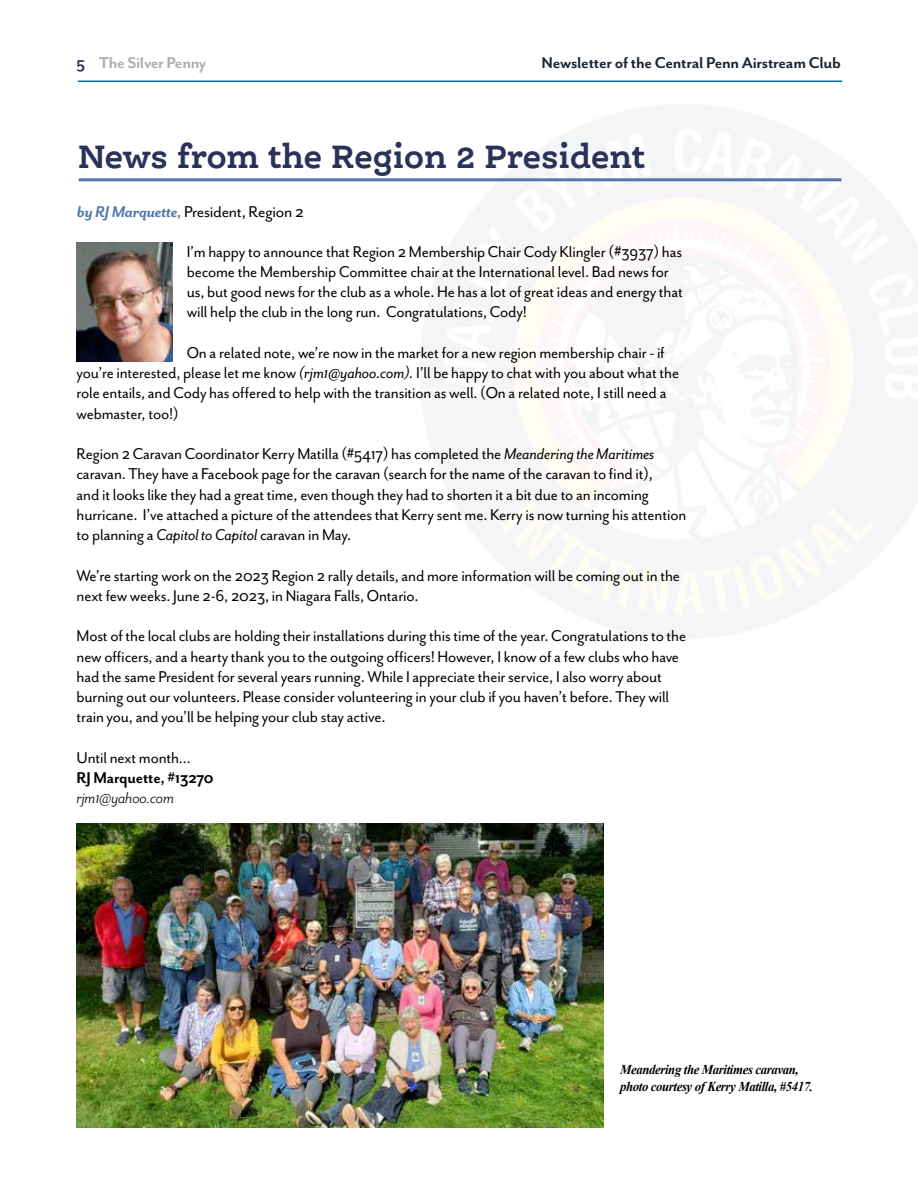
<style>
.page{position:relative;width:918px;height:1188px;background:#fff}
.page>*{position:absolute;margin:0;border:0;box-sizing:border-box;transform-origin:0 0}
.t1{font:700 34.5px "Ernestine Pro";letter-spacing:-.01em;color:#2b325a;scale:.93 1}
.t2{font:18px/20.2px "Mr Eaves San OT";letter-spacing:-.01em;color:#000;scale:.96 1}
.t3{font:18px/39.3px "Mr Eaves San OT";letter-spacing:-.01em;color:#000}
.t4{font:700 18px "Mr Eaves San OT";letter-spacing:-.015em;color:#1d2732}
.t5{font:700 18px "Mr Eaves San OT";letter-spacing:-.01em;color:#000;scale:.96 1}
.t6{font:700 18px "Mr Eaves San OT";letter-spacing:-.015em;color:#abadb0}
.t7{font:italic 18px "Mr Eaves San OT";letter-spacing:-.01em;color:#000;scale:.96 1}
.t8{font:italic 700 13.5px/16.5px "Times New Roman";letter-spacing:-.03em;color:#000;scale:.95 1}
.s1{color:#2b325a}
.s2{font-weight:700;font-style:italic;color:#5377ac}
.s3{font-style:italic}
</style>
<div class="page">
<hr style="left:78px;top:81px;width:764px;height:1px;background:#006ba6">
<img style="left:77px;top:243px;width:95px;height:118px">
<img style="left:77px;top:824px;width:526px;height:303px">
<hr style="left:79px;top:178px;width:762px;height:3px;background:#5377ac">
<p class="t6" style="left:77px;top:53px;width:131px"><span class="s1">5</span> The Silver Penny</p>
<p class="t4" style="left:542px;top:53px;width:301px">Newsletter of the Central Penn Airstream Club</p>
<h1 class="t1" style="left:78px;top:134px;width:611px">News from the Region 2 President</h1>
<p class="t3" style="left:187px;top:193px;width:497px;text-indent:-109px"><span class="s2">by RJ Marquette,</span> President, Region 2<br>I’m happy to announce that Region 2 Membership Chair Cody Klingler (#3937) has</p>
<p class="t2" style="left:187px;top:262px;width:518px">become the Membership Committee chair at the International level. Bad news for us, but good news for the club as a whole. He has a lot of great ideas and energy that will help the club in the long run. Congratulations, Cody!</p>
<p class="t2" style="left:77px;top:343px;width:629px;text-indent:110px">On a related note, we’re now in the market for a new region membership chair - if you’re interested, please let me know <span class="s3">(rjm1@yahoo.com).</span> I’ll be happy to chat with you about what the role entails, and Cody has offered to help with the transition as well. (On a related note, I still need a webmaster, too!)</p>
<p class="t2" style="left:77px;top:444px;width:637px">Region 2 Caravan Coordinator Kerry Matilla (#5417) has completed the <span class="s3">Meandering the Maritimes </span>caravan. They have a Facebook page for the caravan (search for the name of the caravan to find it),<br>and it looks like they had a great time, even though they had to shorten it a bit due to an incoming hurricane. I’ve attached a picture of the attendees that Kerry sent me. Kerry is now turning his attention to planning a <span class="s3">Capitol to Capitol</span> caravan in May.</p>
<p class="t2" style="left:77px;top:565px;width:630px">We’re starting work on the 2023 Region 2 rally details, and more information will be coming out in the next few weeks. June 2-6, 2023, in Niagara Falls, Ontario.</p>
<p class="t2" style="left:77px;top:626px;width:637px">Most of the local clubs are holding their installations during this time of the year. Congratulations to the new officers, and a hearty thank you to the outgoing officers! However, I know of a few clubs who have had the same President for several years running. While I appreciate their service, I also worry about burning out our volunteers. Please consider volunteering in your club if you haven’t before. They will train you, and you’ll be helping your club stay active.</p>
<p class="t2" style="left:77px;top:748px;width:121px">Until next month…</p>
<p class="t5" style="left:77px;top:768px;width:144px">RJ Marquette, #13270</p>
<p class="t7" style="left:77px;top:788px;width:103px">rjm1@yahoo.com</p>
<p class="t8" style="left:620px;top:1061px;width:205px">Meandering the Maritimes caravan, photo courtesy of Kerry Matilla, #5417.</p>
</div>
